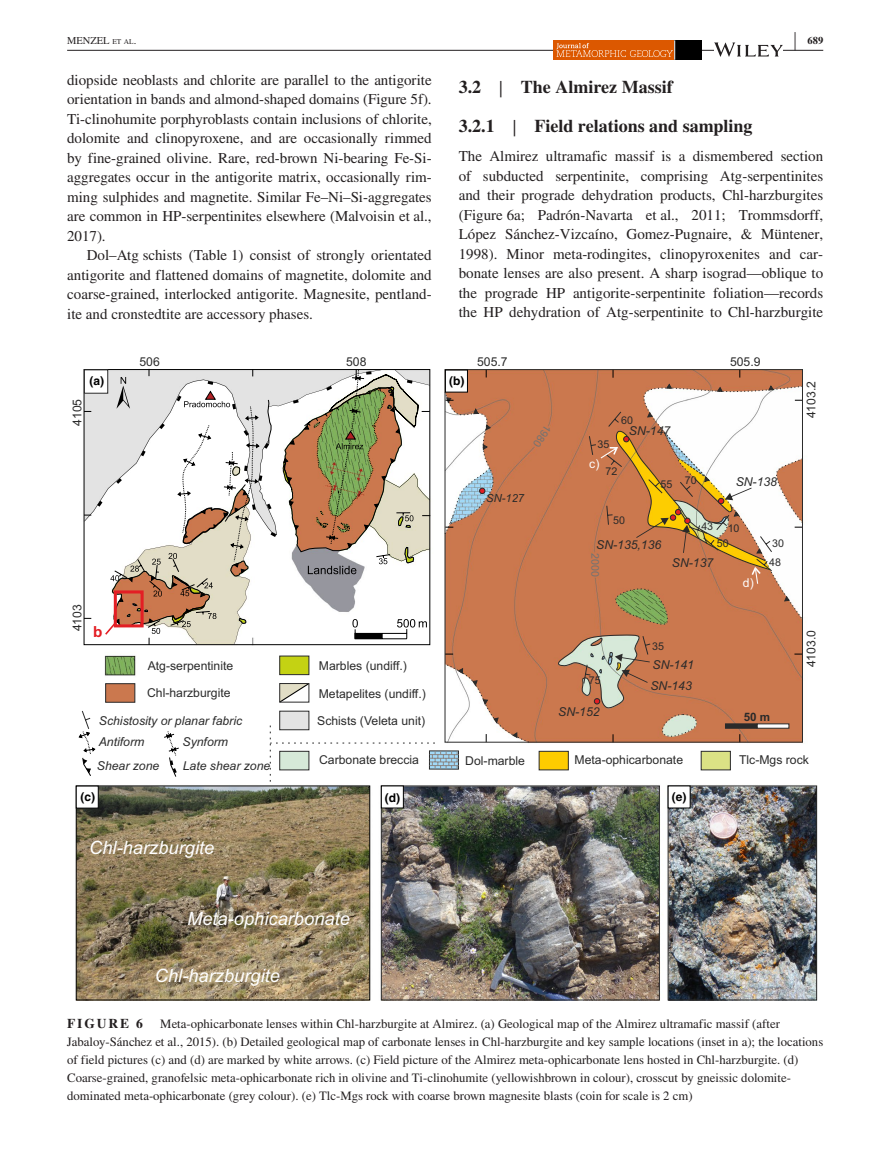
<style>
.page{position:relative;width:893px;height:1174px;background:#fff}
.page>*{position:absolute;margin:0;border:0;box-sizing:border-box;transform-origin:0 0}
.t1{font:700 25.95px "STIX";color:#231f20;scale:.36 1}
.t2{font:italic 18.3px "Arial";color:#fff}
.t3{font:700 18px/39px "STIX";color:#231f20}
.t4{font:700 15.3px "Arial";color:#e31e24}
.t5{font:15px/19.5px "STIX";color:#231f20;text-align:justify}
.t6{font:700 13.5px "STIX";letter-spacing:.14em;color:#231f20}
.t7{font:12.75px/18px "STIX";color:#231f20}
.t8{font:12.15px "Arial";color:#2a2a2a}
.t9{font:italic 12.15px/21.8px "Arial";color:#2a2a2a}
.t10{font:12.15px "Arial";color:#fefefe}
.t11{font:700 12px "Helvetica";color:#000}
.t12{font:700 11.55px "Arial";color:#2a2a2a}
.t13{font:italic 11.25px "Arial";color:#2a2a2a}
.t14{font:10.65px/19.5px "Arial";color:#2a2a2a}
.t15{font:10.65px "Arial";color:#727272}
.t16{font:10.5px "STIX";color:#231f20}
.t17{font:700 10.5px "STIX";color:#231f20}
.s1{font-size:7.35px}
.s2{font-weight:400;font-size:23.7px}
</style>
<div class="page">
<hr style="left:67px;top:50px;width:756px;height:1px;background:#231f20">
<div style="left:553px;top:40px;width:149px;height:20px;background:#dc5800"></div>
<div style="left:675px;top:40px;width:27px;height:20px;background:#000"></div>
<svg style="left:556px;top:40px;width:119px;height:20px"></svg>
<svg style="left:714px;top:42px;width:69px;height:15px"></svg>
<img style="left:78px;top:369px;width:726px;height:631px">
<svg style="left:444px;top:391px;width:359px;height:352px;background:#ce8966"></svg>
<svg style="left:458px;top:668px;width:5px;height:6px"></svg>
<svg style="left:485px;top:424px;width:6px;height:6px"></svg>
<svg style="left:473px;top:408px;width:6px;height:6px"></svg>
<svg style="left:472px;top:680px;width:6px;height:6px"></svg>
<svg style="left:483px;top:444px;width:5px;height:6px"></svg>
<svg style="left:483px;top:699px;width:5px;height:6px"></svg>
<svg style="left:493px;top:717px;width:6px;height:6px"></svg>
<svg style="left:512px;top:732px;width:6px;height:6px"></svg>
<svg style="left:447px;top:397px;width:6px;height:6px"></svg>
<svg style="left:447px;top:467px;width:46px;height:61px"></svg>
<svg style="left:557px;top:384px;width:246px;height:358px"></svg>
<div style="left:105px;top:683px;width:30px;height:19px;background:#cb784e;border:1px solid #2a2a2a"></div>
<div style="left:279px;top:655px;width:30px;height:20px;background:#c4d213;border:1px solid #2a2a2a"></div>
<div style="left:279px;top:710px;width:30px;height:20px;background:#e3e3e3"></div>
<svg style="left:278px;top:682px;width:32px;height:21px"></svg>
<div style="left:279px;top:683px;width:30px;height:19px;border:1px solid #2a2a2a"></div>
<div style="left:701px;top:751px;width:30px;height:19px;background:#dbe285;border:1px solid #2a2a2a"></div>
<div style="left:539px;top:751px;width:30px;height:19px;background:#fecc00;border:1px solid #2a2a2a"></div>
<svg style="left:270px;top:725px;width:189px;height:60px"></svg>
<svg style="left:79px;top:710px;width:100px;height:67px"></svg>
<svg style="left:86px;top:369px;width:345px;height:276px"></svg>
<div style="left:84px;top:369px;width:346px;height:276px;border:1px solid #000"></div>
<div style="left:76px;top:785px;width:294px;height:215px;border:1px solid #000"></div>
<img style="left:381px;top:785px;width:436px;height:215px">
<div style="left:84px;top:369px;width:24px;height:24px;background:#fff;border:1px solid #2a2a2a"></div>
<div style="left:445px;top:370px;width:23px;height:22px;background:#fefefe;border:1px solid #000"></div>
<div style="left:76px;top:785px;width:23px;height:23px;background:#fefefe;border:1px solid #000"></div>
<div style="left:381px;top:785px;width:23px;height:23px;background:#fefefe;border:1px solid #000"></div>
<div style="left:668px;top:785px;width:22px;height:23px;background:#fefefe"></div>
<h1 class="t1" style="left:794px;top:26px;width:7px">|</h1>
<p class="t16" style="left:67px;top:33px;width:71px">MENZEL <span class="s1">et al</span>.</p>
<p class="t17" style="left:807px;top:34px;width:17px">689</p>
<p class="t5" style="left:67px;top:71px;width:366px">diopside neoblasts and chlorite are parallel to the antigorite orientation in bands and almond‐shaped domains (Figure 5f).<br>Ti‐clinohumite porphyroblasts contain inclusions of chlorite, dolomite and clinopyroxene, and are occasionally rimmed by fine‐grained olivine. Rare, red‐brown Ni‐bearing Fe‐Si‐ aggregates occur in the antigorite matrix, occasionally rim&shy;ming sulphides and magnetite. Similar Fe–Ni–Si‐aggregates are common in HP‐serpentinites elsewhere (Malvoisin et al., 2017).</p>
<p class="t5" style="left:67px;top:246px;width:366px;text-indent:20px">Dol–Atg schists (Table 1) consist of strongly orientated antigorite and flattened domains of magnetite, dolomite and coarse‐grained, interlocked antigorite. Magnesite, pentland&shy;ite and cronstedtite are accessory phases.</p>
<p class="t3" style="left:459px;top:67px;width:295px">3.2 <span class="s2">|</span> The Almirez Massif<br>3.2.1 <span class="s2">|</span> Field relations and sampling</p>
<p class="t5" style="left:459px;top:147px;width:366px">The Almirez ultramafic massif is a dismembered section of subducted serpentinite, comprising Atg‐serpentinites and their prograde dehydration products, Chl‐harzburgites (Figure 6a; Padrón‐Navarta et al., 2011; Trommsdorff, López Sánchez‐Vizcaíno, Gomez‐Pugnaire, &amp; Müntener, 1998). Minor meta‐rodingites, clinopyroxenites and car&shy;bonate lenses are also present. A sharp isograd—oblique to the prograde HP antigorite‐serpentinite foliation—records the HP dehydration of Atg‐serpentinite to Chl‐harzburgite</p>
<p class="t8" style="left:69px;top:426px;width:29px;rotate:-90deg">4105</p>
<p class="t8" style="left:69px;top:631px;width:29px;rotate:-90deg">4103</p>
<p class="t8" style="left:140px;top:354px;width:22px">506</p>
<p class="t8" style="left:346px;top:354px;width:22px">508</p>
<p class="t8" style="left:477px;top:354px;width:32px">505.7</p>
<p class="t8" style="left:730px;top:354px;width:32px">505.9</p>
<p class="t11" style="left:89px;top:373px;width:16px">(a)</p>
<p class="t11" style="left:449px;top:373px;width:17px">(b)</p>
<p class="t15" style="left:555px;top:430px;width:25px;rotate:123deg">1980</p>
<p class="t14" style="left:621px;top:410px;width:13px">60</p>
<p class="t14" style="left:597px;top:435px;width:13px">35</p>
<p class="t14" style="left:605px;top:461px;width:13px">72</p>
<p class="t10" style="left:589px;top:456px;width:12px">c)</p>
<p class="t9" style="left:629px;top:420px;width:43px">SN-147</p>
<p class="t14" style="left:660px;top:472px;width:38px">55 70</p>
<p class="t9" style="left:736px;top:471px;width:43px">SN-138</p>
<p class="t8" style="left:803px;top:418px;width:39px;rotate:-90deg">4103.2</p>
<p class="t13" style="left:486px;top:491px;width:39px">SN-127</p>
<p class="t14" style="left:613px;top:511px;width:13px">50</p>
<p class="t14" style="left:701px;top:517px;width:13px">43</p>
<p class="t14" style="left:728px;top:518px;width:13px">10</p>
<p class="t9" style="left:596px;top:534px;width:67px">SN-135,136</p>
<p class="t15" style="left:602px;top:553px;width:25px;rotate:90deg">0002</p>
<p class="t14" style="left:717px;top:533px;width:13px">50</p>
<p class="t14" style="left:769px;top:533px;width:17px">30<br>48</p>
<p class="t9" style="left:672px;top:551px;width:43px">SN-137</p>
<p class="t10" style="left:743px;top:575px;width:12px">d)</p>
<p class="t4" style="left:93px;top:621px;width:11px">b</p>
<p class="t8" style="left:319px;top:658px;width:90px">Marbles (undiff.)</p>
<p class="t8" style="left:148px;top:658px;width:87px">Atg-serpentinite</p>
<p class="t8" style="left:147px;top:685px;width:85px">Chl-harzburgite</p>
<p class="t8" style="left:319px;top:685px;width:109px">Metapelites (undiff.)</p>
<p class="t14" style="left:589px;top:671px;width:13px">75</p>
<p class="t14" style="left:652px;top:636px;width:13px">35</p>
<p class="t9" style="left:650px;top:653px;width:45px">SN-141<br>SN-143</p>
<p class="t8" style="left:803px;top:667px;width:39px;rotate:-90deg">4103.0</p>
<p class="t9" style="left:99px;top:710px;width:145px">Schistosity or planar fabric<br>Antiform</p>
<p class="t9" style="left:183px;top:731px;width:47px">Synform</p>
<p class="t9" style="left:97px;top:754px;width:64px">Shear zone</p>
<p class="t9" style="left:183px;top:755px;width:89px">Late shear zone</p>
<p class="t9" style="left:558px;top:701px;width:43px">SN-152</p>
<p class="t12" style="left:744px;top:709px;width:28px">50 m</p>
<p class="t8" style="left:317px;top:712px;width:110px">Schists (Veleta unit)</p>
<p class="t8" style="left:319px;top:752px;width:101px">Carbonate breccia</p>
<p class="t8" style="left:465px;top:752px;width:61px">Dol-marble</p>
<p class="t8" style="left:574px;top:752px;width:110px">Meta-ophicarbonate</p>
<p class="t8" style="left:739px;top:752px;width:71px">Tlc-Mgs rock</p>
<p class="t11" style="left:80px;top:789px;width:16px">(c)</p>
<p class="t11" style="left:385px;top:790px;width:17px">(d)</p>
<p class="t11" style="left:672px;top:789px;width:16px">(e)</p>
<p class="t2" style="left:89px;top:836px;width:127px">Chl-harzburgite</p>
<p class="t2" style="left:187px;top:906px;width:164px">Meta-ophicarbonate</p>
<p class="t2" style="left:155px;top:963px;width:127px">Chl-harzburgite</p>
<p class="t6" style="left:67px;top:1015px;width:77px">FIGURE 6</p>
<p class="t7" style="left:67px;top:1015px;width:758px;text-indent:93px">Meta‐ophicarbonate lenses within Chl‐harzburgite at Almirez. (a) Geological map of the Almirez ultramafic massif (after Jabaloy‐Sánchez et al., 2015). (b) Detailed geological map of carbonate lenses in Chl‐harzburgite and key sample locations (inset in a); the locations of field pictures (c) and (d) are marked by white arrows. (c) Field picture of the Almirez meta‐ophicarbonate lens hosted in Chl‐harzburgite. (d)<br>Coarse‐grained, granofelsic meta‐ophicarbonate rich in olivine and Ti‐clinohumite (yellowishbrown in colour), crosscut by gneissic dolomite‐ dominated meta‐ophicarbonate (grey colour). (e) Tlc‐Mgs rock with coarse brown magnesite blasts (coin for scale is 2 cm)</p>
</div>
